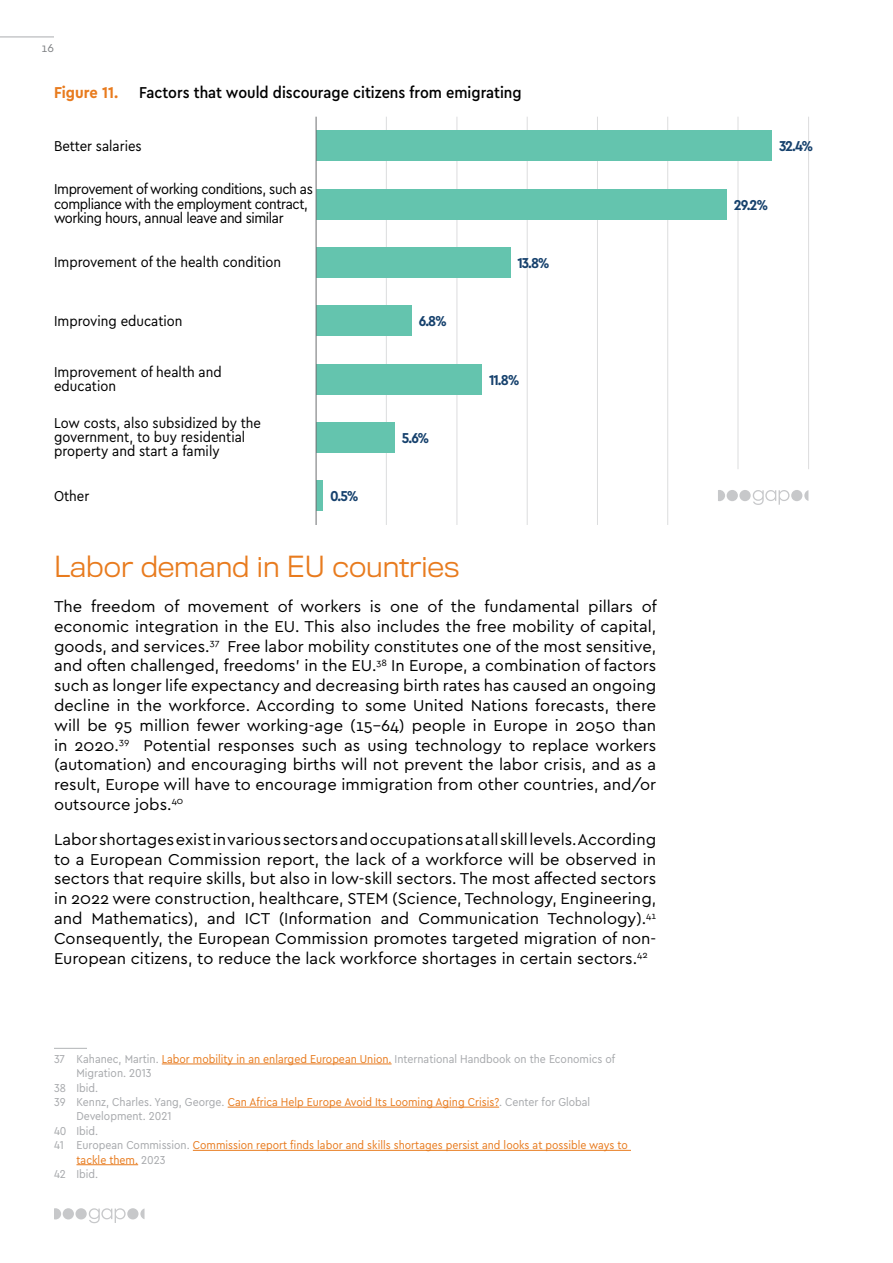
<style>
.page{position:relative;width:893px;height:1263px;background:#fff}
.page>*{position:absolute;margin:0;border:0;box-sizing:border-box;transform-origin:0 0}
.t1{font:300 27px "Titling Gothic FB Normal";color:#e87b1e}
.t2{font:16.5px/19.8px "Cera PRO";color:#000;text-align:justify}
.t3{font:500 16.5px "Cera Compact Pro";color:#000}
.t4{font:700 16.5px "Cera Compact Pro";color:#e87b1e}
.t5{font:15px/14.4px "Cera Compact Pro";color:#000}
.t6{font:15px/14.4px "Cera Compact Pro";letter-spacing:-.025em;color:#000}
.t7{font:700 15px "Cera Compact Pro";letter-spacing:-.065em;color:#16416d}
.t8{font:12px "Cera Compact Pro";color:#e87b1e}
.t9{font:12px "Cera Compact Pro";color:#a7a9ac}
.t10{font:12px "Cera PRO";color:#808285}
.s1{color:#e87b1e}
.s2{color:#a7a9ac}
</style>
<div class="page">
<div style="left:75px;top:1208px;width:12px;height:11px;background:#c7c8ca;border-radius:50%"></div>
<div style="left:63px;top:1208px;width:11px;height:11px;background:#c7c8ca;border-radius:50%"></div>
<div style="left:127px;top:1208px;width:11px;height:11px;background:#c7c8ca;border-radius:50%"></div>
<svg style="left:89px;top:1208px;width:37px;height:15px"></svg>
<svg style="left:54px;top:1208px;width:7px;height:11px"></svg>
<svg style="left:140px;top:1208px;width:5px;height:11px"></svg>
<hr style="left:0;top:36px;width:54px;height:2px;background:#c7c8ca">
<hr style="left:386px;top:117px;width:1px;height:408px;background:#dcddde">
<hr style="left:457px;top:117px;width:1px;height:408px;background:#dcddde">
<hr style="left:527px;top:117px;width:1px;height:408px;background:#dcddde">
<hr style="left:597px;top:117px;width:1px;height:408px;background:#dcddde">
<hr style="left:667px;top:117px;width:1px;height:408px;background:#dcddde">
<hr style="left:738px;top:117px;width:1px;height:352px;background:#dcddde">
<hr style="left:808px;top:117px;width:1px;height:352px;background:#dcddde">
<div style="left:316px;top:481px;width:7px;height:30px;background:#64c4ae"></div>
<div style="left:316px;top:422px;width:79px;height:31px;background:#64c4ae"></div>
<div style="left:316px;top:364px;width:166px;height:30px;background:#64c4ae"></div>
<div style="left:316px;top:306px;width:96px;height:30px;background:#64c4ae"></div>
<div style="left:316px;top:247px;width:194px;height:31px;background:#64c4ae"></div>
<div style="left:316px;top:189px;width:411px;height:30px;background:#64c4ae"></div>
<div style="left:316px;top:131px;width:456px;height:30px;background:#64c4ae"></div>
<hr style="left:316px;top:117px;width:1px;height:408px;background:#6d6e71">
<div style="left:739px;top:490px;width:12px;height:11px;background:#c7c8ca;border-radius:50%"></div>
<div style="left:727px;top:490px;width:11px;height:11px;background:#c7c8ca;border-radius:50%"></div>
<div style="left:791px;top:490px;width:11px;height:11px;background:#c7c8ca;border-radius:50%"></div>
<svg style="left:753px;top:490px;width:36px;height:15px"></svg>
<svg style="left:718px;top:490px;width:7px;height:11px"></svg>
<svg style="left:804px;top:490px;width:4px;height:11px"></svg>
<hr style="left:54px;top:1048px;width:33px;height:1px;background:#b1b4b6">
<hr style="left:162px;top:1063px;width:230px;height:1px;background:#e87b1e">
<hr style="left:228px;top:1107px;width:271px;height:1px;background:#e87b1e">
<hr style="left:193px;top:1150px;width:438px;height:1px;background:#e87b1e">
<hr style="left:76px;top:1164px;width:62px;height:1px;background:#e87b1e">
<p class="t10" style="left:41px;top:40px;width:14px">16</p>
<p class="t4" style="left:54px;top:82px;width:66px">Figure 11.</p>
<p class="t3" style="left:139px;top:82px;width:384px">Factors that would discourage citizens from emigrating</p>
<p class="t5" style="left:54px;top:138px;width:89px">Better salaries</p>
<p class="t6" style="left:54px;top:181px;width:260px">Improvement of working conditions, such as compliance with the employment contract, working hours, annual leave and similar</p>
<p class="t5" style="left:54px;top:254px;width:229px">Improvement of the health condition</p>
<p class="t5" style="left:54px;top:313px;width:130px">Improving education</p>
<p class="t5" style="left:54px;top:364px;width:169px">Improvement of health and education</p>
<p class="t5" style="left:54px;top:415px;width:209px">Low costs, also subsidized by the government, to buy residential property and start a family</p>
<p class="t5" style="left:54px;top:488px;width:37px">Other</p>
<p class="t7" style="left:330px;top:486px;width:30px">0.5%</p>
<p class="t7" style="left:419px;top:311px;width:30px">6.8%</p>
<p class="t7" style="left:402px;top:428px;width:29px">5.6%</p>
<p class="t7" style="left:517px;top:253px;width:34px">13.8%</p>
<p class="t7" style="left:489px;top:370px;width:32px">11.8%</p>
<h1 class="t1" style="left:54px;top:551px;width:407px">Labor demand in EU countries</h1>
<p class="t2" style="left:54px;top:596px;width:604px">The freedom of movement of workers is one of the fundamental pillars of economic integration in the EU. This also includes the free mobility of capital, goods, and services.<sup>37</sup> Free labor mobility constitutes one of the most sensitive, and often challenged, freedoms’ in the EU.<sup>38</sup> In Europe, a combination of factors such as longer life expectancy and decreasing birth rates has caused an ongoing decline in the workforce. According to some United Nations forecasts, there will be 95 million fewer working-age (15-64) people in Europe in 2050 than in 2020.<sup>39</sup> Potential responses such as using technology to replace workers (automation) and encouraging births will not prevent the labor crisis, and as a result, Europe will have to encourage immigration from other countries, and/or outsource jobs.<sup>40</sup></p>
<p class="t2" style="left:54px;top:829px;width:604px">Labor shortages exist in various sectors and occupations at all skill levels. According to a European Commission report, the lack of a workforce will be observed in sectors that require skills, but also in low-skill sectors. The most affected sectors in 2022 were construction, healthcare, STEM (Science, Technology, Engineering, and Mathematics), and ICT (Information and Communication Technology).<sup>41<br></sup>Consequently, the European Commission promotes targeted migration of non-European citizens, to reduce the lack workforce shortages in certain sectors.<sup>42</sup></p>
<p class="t9" style="left:54px;top:1051px;width:563px">37 Kahanec, Martin. <span class="s1">Labor mobility in an enlarged European Union.</span> International Handbook on the Economics of</p>
<p class="t9" style="left:76px;top:1065px;width:77px">Migration. 2013</p>
<p class="t9" style="left:54px;top:1079px;width:46px">38 Ibid.</p>
<p class="t8" style="left:54px;top:1094px;width:538px"><span class="s2">39 Kennz, Charles. Yang, George.</span> Can Africa Help Europe Avoid Its Looming Aging Crisis?<span class="s2">. Center for Global</span></p>
<p class="t9" style="left:76px;top:1108px;width:96px">Development. 2021</p>
<p class="t9" style="left:54px;top:1123px;width:46px">40 Ibid.</p>
<p class="t8" style="left:54px;top:1137px;width:575px"><span class="s2">41 European Commission.</span> Commission report finds labor and skills shortages persist and looks at possible ways to</p>
<p class="t8" style="left:76px;top:1151px;width:90px">tackle them. <span class="s2">2023</span></p>
<p class="t9" style="left:54px;top:1166px;width:46px">42 Ibid.</p>
<p class="t7" style="left:779px;top:136px;width:36px">32.4%</p>
<p class="t7" style="left:734px;top:195px;width:36px">29.2%</p>
</div>
